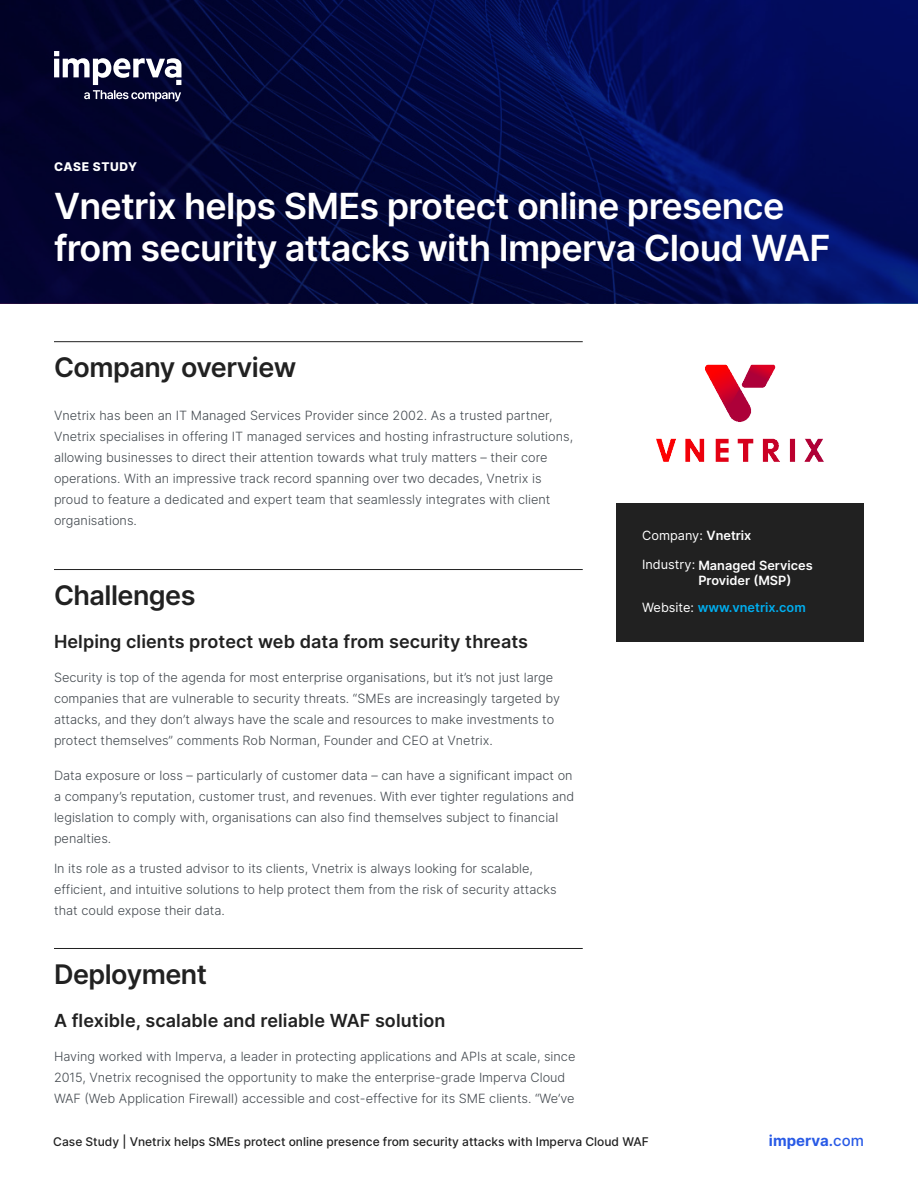
<style>
.page{position:relative;width:918px;height:1188px;background:#fff}
.page>*{position:absolute;margin:0;border:0;box-sizing:border-box;transform-origin:0 0}
.t1{font:600 36px/42px "Inter";letter-spacing:-.02em;color:#fff}
.t2{font:600 27px "Inter";letter-spacing:-.02em;color:#212121}
.t3{font:600 18px "Inter";letter-spacing:.005em;color:#212121}
.t4{font:700 15px "Inter";color:#285ae6}
.t5{font:300 12.75px/21px "Inter";color:#43494f}
.t6{font:600 12.75px "Inter";color:#fff}
.t7{font:600 12.75px "Inter";color:#00aeef}
.t8{font:12.75px "Inter";color:#fff}
.t9{font:500 12px "Inter";color:#212121}
.t10{font:800 12px "Inter";letter-spacing:.05em;color:#fff}
.s1{font-weight:600}
.s2{font-weight:400}
.s3{font-weight:400;color:#fff}
.s4{font-weight:500}
</style>
<div class="page">
<img style="left:0;top:0;width:918px;height:303px">
<svg style="left:54px;top:51px;width:127px;height:51px"></svg>
<hr style="left:54px;top:341px;width:529px;height:1px;background:#212121">
<hr style="left:54px;top:569px;width:529px;height:1px;background:#212121">
<hr style="left:54px;top:948px;width:529px;height:1px;background:#212121">
<div style="left:616px;top:504px;width:248px;height:138px;background:#212121"></div>
<img style="left:656px;top:364px;width:168px;height:98px">
<p class="t10" style="left:54px;top:157px;width:85px">CASE STUDY</p>
<h1 class="t1" style="left:54px;top:184px;width:778px">Vnetrix helps SMEs protect online presence from security attacks with Imperva Cloud WAF</h1>
<h2 class="t2" style="left:54px;top:347px;width:244px">Company overview</h2>
<p class="t5" style="left:54px;top:404px;width:521px">Vnetrix has been an IT Managed Services Provider since 2002. As a trusted partner, Vnetrix specialises in offering IT managed services and hosting infrastructure solutions, allowing businesses to direct their attention towards what truly matters – their core operations. With an impressive track record spanning over two decades, Vnetrix is proud to feature a dedicated and expert team that seamlessly integrates with client organisations.</p>
<h2 class="t2" style="left:54px;top:575px;width:143px">Challenges</h2>
<h3 class="t3" style="left:54px;top:628px;width:476px">Helping clients protect web data from security threats</h3>
<p class="t5" style="left:54px;top:667px;width:507px">Security is top of the agenda for most enterprise organisations, but it’s not just large companies that are vulnerable to security threats. “SMEs are increasingly targeted by attacks, and they don’t always have the scale and resources to make investments to protect themselves” comments Rob Norman, Founder and CEO at Vnetrix.</p>
<p class="t5" style="left:54px;top:764px;width:522px">Data exposure or loss – particularly of customer data – can have a significant impact on a company’s reputation, customer trust, and revenues. With ever tighter regulations and legislation to comply with, organisations can also find themselves subject to financial penalties.</p>
<p class="t5" style="left:54px;top:857px;width:504px">In its role as a trusted advisor to its clients, Vnetrix is always looking for scalable, efficient, and intuitive solutions to help protect them from the risk of security attacks that could expose their data.</p>
<h2 class="t2" style="left:54px;top:954px;width:155px">Deployment</h2>
<h3 class="t3" style="left:54px;top:1007px;width:393px">A flexible, scalable and reliable WAF solution</h3>
<p class="t5" style="left:54px;top:1046px;width:523px">Having worked with Imperva, a leader in protecting applications and APIs at scale, since<br>2015, Vnetrix recognised the opportunity to make the enterprise-grade Imperva Cloud<br>WAF (Web Application Firewall) accessible and cost-effective for its SME clients. “We’ve</p>
<p class="t8" style="left:642px;top:526px;width:111px">Company: <span class="s1">Vnetrix</span></p>
<p class="t6" style="left:642px;top:556px;width:172px"><span class="s2">Industry:</span> Managed Services</p>
<p class="t7" style="left:642px;top:598px;width:165px"><span class="s3">Website:</span> www.vnetrix.com</p>
<p class="t6" style="left:698px;top:571px;width:95px">Provider (MSP)</p>
<p class="t9" style="left:53px;top:1132px;width:597px">Case Study | Vnetrix helps SMEs protect online presence from security attacks with Imperva Cloud WAF</p>
<p class="t4" style="left:769px;top:1129px;width:97px">imperva<span class="s1">.</span><span class="s4">com</span></p>
</div>
